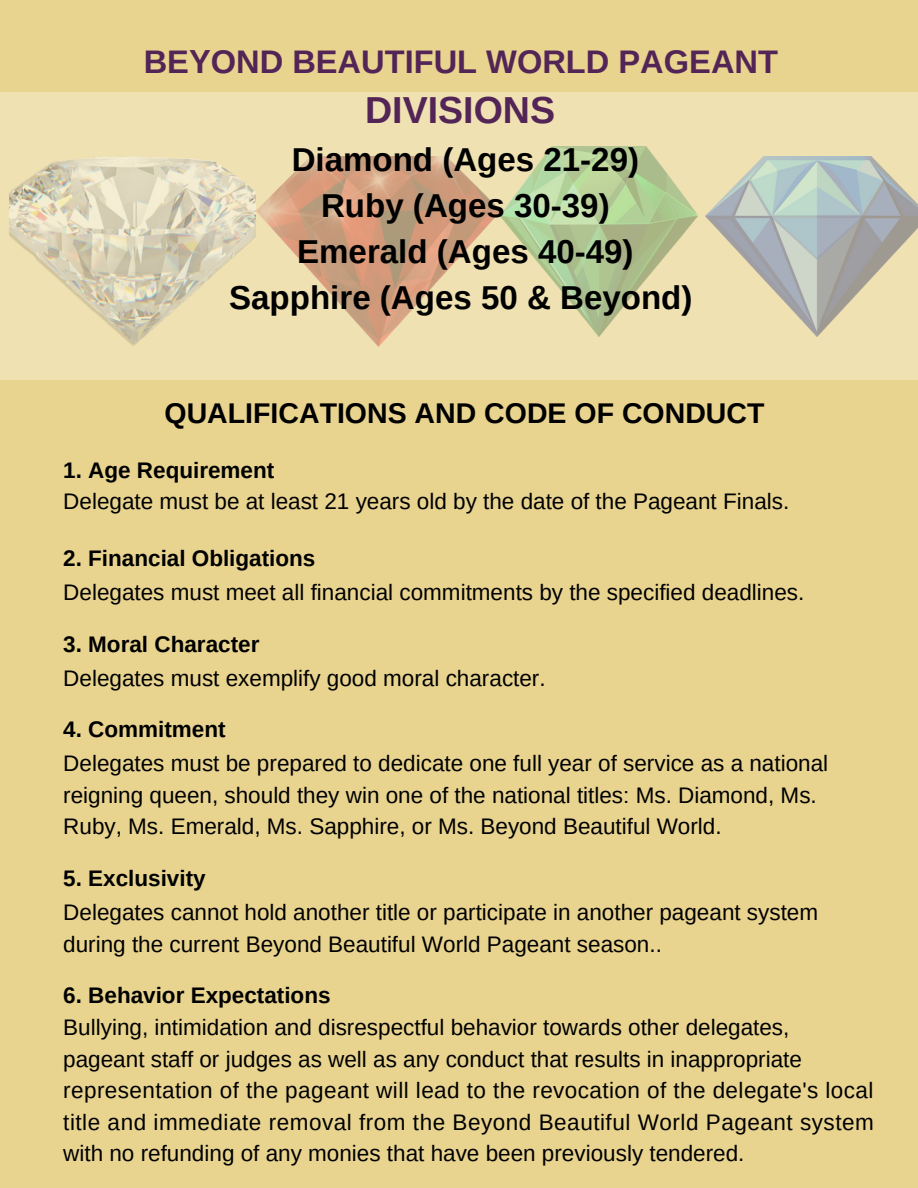
<style>
.page{position:relative;width:918px;height:1188px;background:#e8d48f}
.page>*{position:absolute;margin:0;border:0;box-sizing:border-box;transform-origin:0 0}
.t1{font:700 37.65px "Arimo";color:#532557}
.t2{font:700 33.15px/46.2px "Arimo";color:#000;text-align:center}
.t3{font:700 32.7px "Arimo";color:#532557}
.t4{font:700 28.5px "Arimo";color:#000}
.t5{font:22.5px/31.5px "Arimo";color:#000}
.t6{font:700 22.5px "Arimo";color:#000}
.t7{font:22.5px "Arimo";letter-spacing:.02em;color:#000}
.t8{font:22.5px "Arimo";letter-spacing:.025em;color:#000}
.s1{font-weight:700}
</style>
<div class="page">
<div style="left:0;top:92px;width:918px;height:288px;background:#efe1b2"></div>
<img style="left:10px;top:157px;width:490px;height:190px">
<img style="left:501px;top:146px;width:196px;height:190px">
<img style="left:706px;top:157px;width:212px;height:180px">
<p class="t3" style="left:144px;top:44px;width:636px">BEYOND BEAUTIFUL WORLD PAGEANT</p>
<p class="t1" style="left:365px;top:89px;width:192px">DIVISIONS</p>
<p class="t2" style="left:229px;top:136px;width:465px">Diamond (Ages 21-29)<br>Ruby (Ages 30-39)<br>Emerald (Ages 40-49)<br>Sapphire (Ages 50 &amp; Beyond)</p>
<h1 class="t4" style="left:165px;top:397px;width:601px">QUALIFICATIONS AND CODE OF CONDUCT</h1>
<p class="t5" style="left:63px;top:454px;width:728px"><span class="s1">1. Age Requirement<br></span>Delegate must be at least 21 years old by the date of the Pageant Finals.</p>
<p class="t6" style="left:63px;top:546px;width:254px">2. Financial Obligations</p>
<p class="t5" style="left:63px;top:576px;width:743px">Delegates must meet all financial commitments by the specified deadlines.</p>
<h2 class="t6" style="left:63px;top:631px;width:198px">3. Moral Character</h2>
<p class="t5" style="left:63px;top:662px;width:484px">Delegates must exemplify good moral character.</p>
<p class="t6" style="left:63px;top:717px;width:164px">4. Commitment</p>
<p class="t5" style="left:63px;top:747px;width:766px">Delegates must be prepared to dedicate one full year of service as a national</p>
<p class="t5" style="left:63px;top:779px;width:755px">reigning queen, should they win one of the national titles: Ms. Diamond, Ms.</p>
<p class="t5" style="left:63px;top:810px;width:660px">Ruby, Ms. Emerald, Ms. Sapphire, or Ms. Beyond Beautiful World.</p>
<p class="t6" style="left:63px;top:865px;width:144px">5. Exclusivity</p>
<p class="t5" style="left:63px;top:896px;width:756px">Delegates cannot hold another title or participate in another pageant system</p>
<p class="t5" style="left:63px;top:929px;width:600px">during the current Beyond Beautiful World Pageant season..</p>
<p class="t6" style="left:63px;top:982px;width:269px">6. Behavior Expectations</p>
<p class="t5" style="left:63px;top:1012px;width:728px">Bullying, intimidation and disrespectful behavior towards other delegates,</p>
<p class="t5" style="left:63px;top:1043px;width:740px">pageant staff or judges as well as any conduct that results in inappropriate</p>
<p class="t7" style="left:63px;top:1078px;width:812px">representation of the pageant will lead to the revocation of the delegate's local</p>
<p class="t8" style="left:63px;top:1110px;width:812px">title and immediate removal from the Beyond Beautiful World Pageant system</p>
<p class="t5" style="left:63px;top:1138px;width:683px">with no refunding of any monies that have been previously tendered.</p>
</div>
